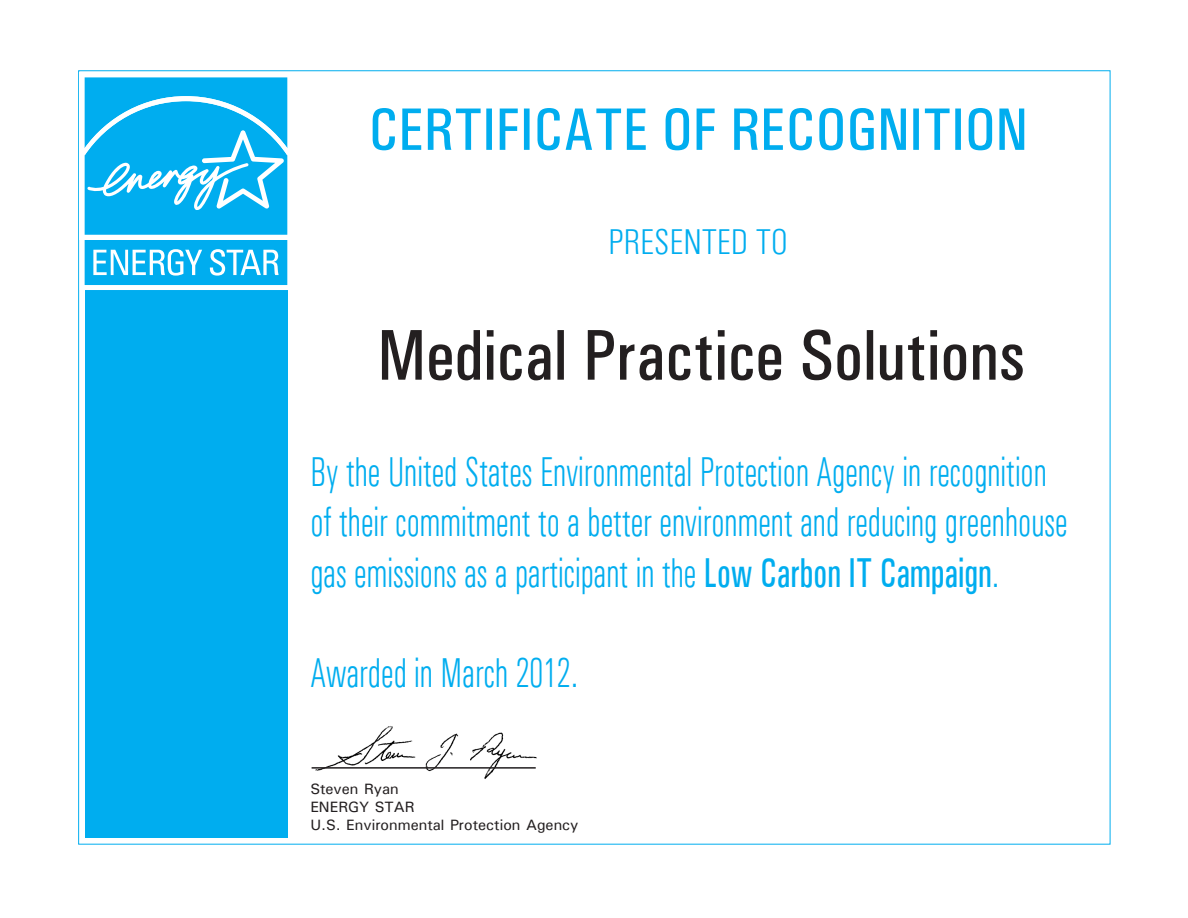
<style>
.page{position:relative;width:1188px;height:918px;background:#fff}
.page>*{position:absolute;margin:0;border:0;box-sizing:border-box;transform-origin:0 0}
.t1{font:500 condensed 72px "Univers";color:#231f20}
.t2{font:500 condensed 60px "Univers";color:#00adef}
.t3{font:300 condensed 41.85px/50.2px "Univers";color:#00adef;scale:.81 1}
.t4{font:300 condensed 36px "Univers";color:#00adef}
.t5{font:500 15px/18px "Univers";color:#231f20}
.s1{font-weight:500}
</style>
<div class="page">
<div style="left:85px;top:78px;width:202px;height:760px;background:#00adef"></div>
<svg style="left:84px;top:77px;width:204px;height:213px"></svg>
<img style="left:311px;top:726px;width:226px;height:53px">
<hr style="left:312px;top:767px;width:224px;height:2px;background:#231f20">
<h2 class="t2" style="left:369px;top:94px;width:661px">CERTIFICATE OF RECOGNITION</h2>
<p class="t4" style="left:608px;top:221px;width:181px">PRESENTED TO</p>
<h1 class="t1" style="left:377px;top:313px;width:650px">Medical Practice Solutions</h1>
<p class="t3" style="left:310px;top:447px;width:936px">By the United States Environmental Protection Agency in recognition of their commitment to a better environment and reducing greenhouse gas emissions as a participant in the <span class="s1">Low Carbon IT Campaign</span>.</p>
<p class="t3" style="left:310px;top:648px;width:332px">Awarded in March 2012.</p>
<p class="t5" style="left:310px;top:779px;width:270px">Steven Ryan<br>ENERGY STAR<br>U.S. Environmental Protection Agency</p>
</div>
